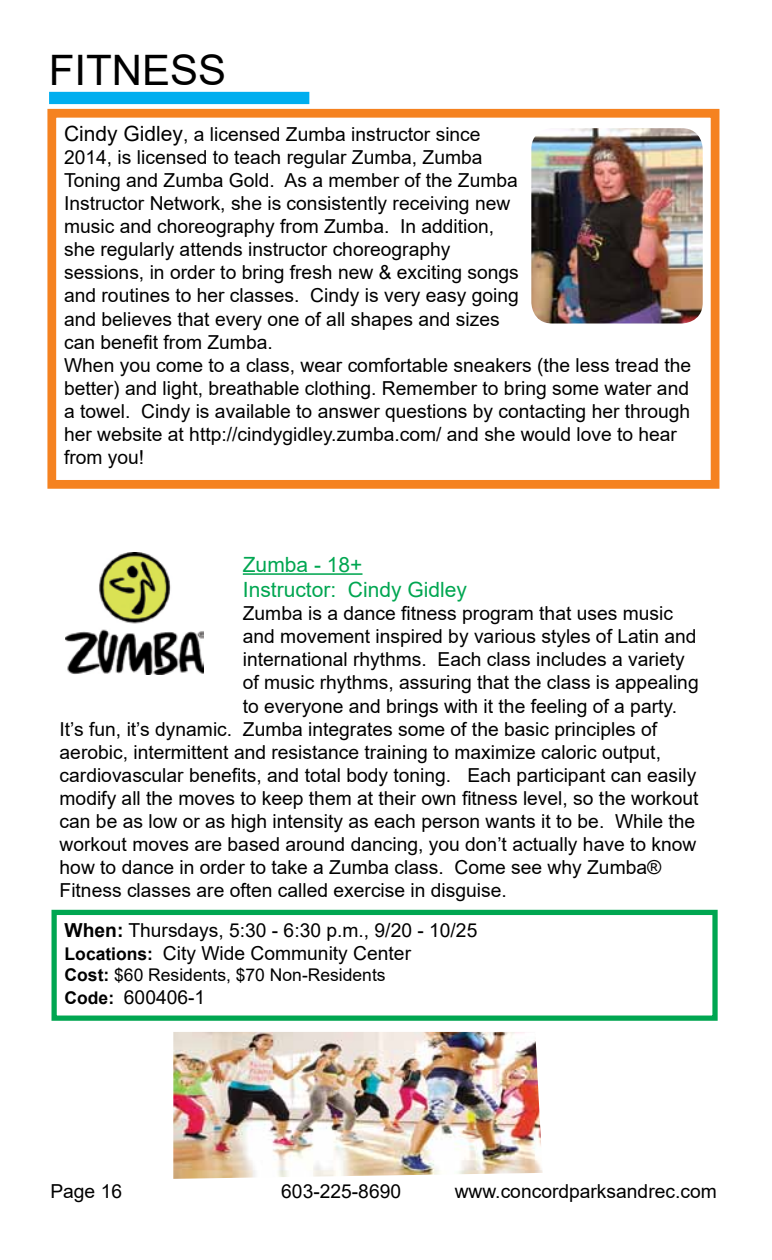
<style>
.page{position:relative;width:772px;height:1260px;background:#fff}
.page>*{position:absolute;margin:0;border:0;box-sizing:border-box;transform-origin:0 0}
.t1{font:42px "Arial";color:#000}
.t2{font:21px/25.2px "Arial";color:#00a651}
.t3{font:19.25px/23.1px "Arial";color:#000}
.t4{font:17.5px "Arial";color:#000}
.s1{font-size:21px}
.s2{font-weight:700}
.s3{font-weight:700;font-size:17.5px}
</style>
<div class="page">
<hr style="left:243px;top:573px;width:119px;height:2px;background:#00a651">
<div style="left:47px;top:109px;width:672px;height:380px;border:9px solid #f58220"></div>
<img style="left:65px;top:552px;width:138px;height:123px">
<img style="left:531px;top:128px;width:172px;height:196px">
<div style="left:51px;top:910px;width:666px;height:111px;border:5px solid #00a651"></div>
<div style="left:49px;top:92px;width:260px;height:12px;background:#00aeef"></div>
<img style="left:173px;top:1032px;width:369px;height:147px">
<h1 class="t1" style="left:49px;top:41px;width:179px">FITNESS</h1>
<p class="t3" style="left:64px;top:122px;width:628px"><span class="s1">Cindy Gidley</span>, a licensed Zumba instructor since<br>2014, is licensed to teach regular Zumba, Zumba<br>Toning and Zumba Gold. As a member of the Zumba<br>Instructor Network, she is consistently receiving new<br>music and choreography from Zumba. In addition,<br>she regularly attends instructor choreography<br>sessions, in order to bring fresh new &amp; exciting songs<br>and routines to her classes. Cindy is very easy going<br>and believes that every one of all shapes and sizes<br>can benefit from Zumba.<br>When you come to a class, wear comfortable sneakers (the less tread the better) and light, breathable clothing. Remember to bring some water and a towel. Cindy is available to answer questions by contacting her through her website at http://cindygidley.zumba.com/ and she would love to hear from you!</p>
<p class="t2" style="left:243px;top:552px;width:226px">Zumba - 18+<br>Instructor: Cindy Gidley</p>
<p class="t3" style="left:243px;top:602px;width:432px">Zumba is a dance fitness program that uses music</p>
<p class="t3" style="left:243px;top:625px;width:455px">and movement inspired by various styles of Latin and</p>
<p class="t3" style="left:243px;top:648px;width:443px">international rhythms. Each class includes a variety</p>
<p class="t3" style="left:243px;top:671px;width:457px">of music rhythms, assuring that the class is appealing</p>
<p class="t3" style="left:243px;top:694px;width:436px">to everyone and brings with it the feeling of a party.</p>
<p class="t3" style="left:60px;top:717px;width:599px">It’s fun, it’s dynamic. Zumba integrates some of the basic principles of</p>
<p class="t3" style="left:60px;top:740px;width:603px">aerobic, intermittent and resistance training to maximize caloric output,</p>
<p class="t3" style="left:60px;top:763px;width:638px">cardiovascular benefits, and total body toning. Each participant can easily</p>
<p class="t3" style="left:60px;top:787px;width:640px">modify all the moves to keep them at their own fitness level, so the workout</p>
<p class="t3" style="left:60px;top:810px;width:637px">can be as low or as high intensity as each person wants it to be. While the</p>
<p class="t3" style="left:60px;top:833px;width:638px">workout moves are based around dancing, you don’t actually have to know</p>
<p class="t3" style="left:60px;top:856px;width:603px">how to dance in order to take a Zumba class. Come see why Zumba®</p>
<p class="t3" style="left:60px;top:879px;width:449px">Fitness classes are often called exercise in disguise.</p>
<p class="t3" style="left:65px;top:918px;width:414px"><span class="s2">When:</span> Thursdays, 5:30 - 6:30 p.m., 9/20 - 10/25<br><span class="s3">Locations:</span> City Wide Community Center</p>
<p class="t4" style="left:65px;top:963px;width:322px"><span class="s2">Cost:</span> $60 Residents, $70 Non-Residents</p>
<p class="t3" style="left:65px;top:986px;width:142px"><span class="s3">Code:</span> 600406-1</p>
<p class="t3" style="left:50px;top:1179px;width:73px">Page 16</p>
<p class="t3" style="left:281px;top:1179px;width:121px">603-225-8690</p>
<p class="t3" style="left:455px;top:1179px;width:264px">www.concordparksandrec.com</p>
</div>
